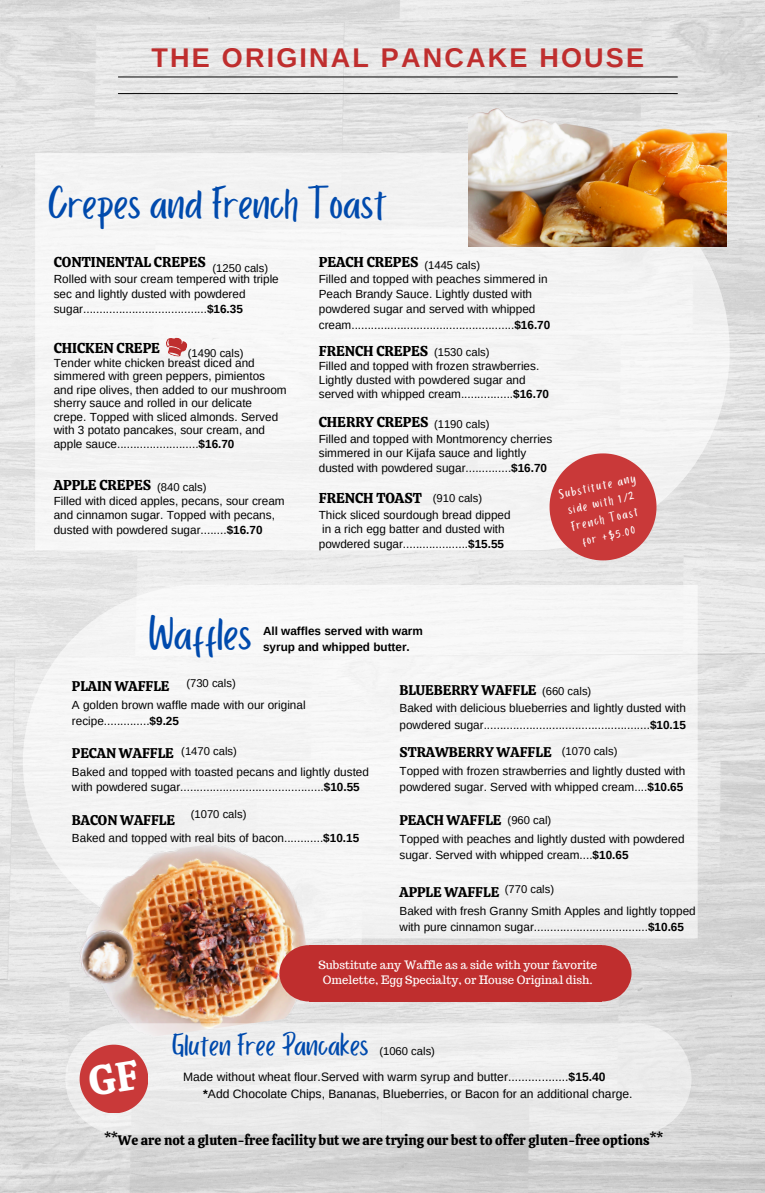
<style>
.page{position:relative;width:765px;height:1193px;background:#fff}
.page>*{position:absolute;margin:0;border:0;box-sizing:border-box;transform-origin:0 0}
.t1{font:49.38px "Porcelain";color:#004aad}
.t2{font:47.38px "Porcelain";color:#004aad}
.t3{font:32.62px "Porcelain";color:#004aad}
.t4{font:700 27px "Arimo";letter-spacing:.08em;color:#bf2e2e}
.t5{font:14.25px "Calistoga";color:#000}
.t6{font:14.12px/16.9px "Porcelain";color:#fff;text-align:center}
.t7{font:14px "Calistoga";color:#000}
.t8{font:13.75px "Calistoga";color:#000}
.t9{font:12.12px "Arimo";color:#000}
.t10{font:11.75px/13.5px "Arimo";color:#000}
.t11{font:11.75px/16.4px "Arimo";color:#000}
.t12{font:700 11.75px/16px "Arimo";color:#000}
.t13{font:11.38px/15.1px "Trocchi";color:#fff;text-align:center}
.t14{font:11.25px "Arimo";color:#000}
.t15{font:11.25px "Arimo";color:#000}
.s1{font-weight:700}
</style>
<div class="page">
<img style="left:0;top:0;width:765px;height:1192px">
<div style="left:35px;top:153px;width:695px;height:397px;background:#f5f5f5"></div>
<svg style="left:163px;top:335px;width:26px;height:23px"></svg>
<div style="left:23px;top:585px;width:675px;height:353px;background:#f5f5f5"></div>
<img style="left:34px;top:831px;width:296px;height:218px">
<img style="left:469px;top:56px;width:257px;height:191px">
<hr style="left:118px;top:93px;width:559px;height:1px;background:#000">
<hr style="left:118px;top:76px;width:559px;height:1px;background:#000">
<svg style="left:550px;top:453px;width:106px;height:107px;background:#d05e5e"></svg>
<div style="left:309px;top:945px;width:179px;height:56px;background:#bf2e2e"></div>
<div style="left:279px;top:945px;width:60px;height:56px;background:#bf2e2e;border-radius:50%"></div>
<div style="left:423px;top:945px;width:179px;height:56px;background:#bf2e2e"></div>
<div style="left:572px;top:945px;width:60px;height:56px;background:#bf2e2e;border-radius:50%"></div>
<svg style="left:65px;top:1023px;width:626px;height:111px"></svg>
<h5 class="t4" style="left:152px;top:43px;width:494px">THE ORIGINAL PANCAKE HOUSE</h5>
<h4 class="t2" style="left:48px;top:178px;width:340px">Crepes and French Toast</h4>
<p class="t5" style="left:54px;top:253px;width:154px">CONTINENTAL CREPES</p>
<p class="t10" style="left:54px;top:271px;width:227px;line-height:15.1px">Rolled with sour cream tempered with triple sec and lightly dusted with powdered sugar......................................<span class="s1">$16.35</span></p>
<p class="t5" style="left:54px;top:339px;width:108px">CHICKEN CREPE</p>
<p class="t10" style="left:54px;top:356px;width:234px">Tender white chicken breast diced and simmered with green peppers, pimientos and ripe olives, then added to our mushroom sherry sauce and rolled in our delicate crepe. Topped with sliced almonds. Served with 3 potato pancakes, sour cream, and apple sauce.........................<span class="s1">$16.70</span></p>
<p class="t5" style="left:54px;top:475px;width:99px">APPLE CREPES</p>
<p class="t10" style="left:54px;top:494px;width:232px;line-height:14.2px">Filled with diced apples, pecans, sour cream and cinnamon sugar. Topped with pecans, dusted with powdered sugar........<span class="s1">$16.70</span></p>
<p class="t14" style="left:213px;top:261px;width:57px">(1250 cals)</p>
<p class="t14" style="left:188px;top:347px;width:57px">(1490 cals)</p>
<p class="t14" style="left:157px;top:481px;width:51px">(840 cals)</p>
<h2 class="t5" style="left:319px;top:252px;width:101px">PEACH CREPES</h2>
<p class="t10" style="left:319px;top:271px;width:233px;line-height:15.4px">Filled and topped with peaches simmered in Peach Brandy Sauce. Lightly dusted with powdered sugar and served with whipped cream..................................................<span class="s1">$16.70</span></p>
<p class="t5" style="left:319px;top:342px;width:111px">FRENCH CREPES</p>
<p class="t10" style="left:319px;top:359px;width:232px">Filled and topped with frozen strawberries.<br>Lightly dusted with powdered sugar and served with whipped cream................<span class="s1">$16.70</span></p>
<h1 class="t5" style="left:319px;top:412px;width:111px">CHERRY CREPES</h1>
<p class="t10" style="left:319px;top:431px;width:235px;line-height:14.5px">Filled and topped with Montmorency cherries simmered in our Kijafa sauce and lightly dusted with powdered sugar..............<span class="s1">$16.70</span></p>
<p class="t5" style="left:319px;top:488px;width:105px">FRENCH TOAST</p>
<p class="t10" style="left:319px;top:508px;width:193px">Thick sliced sourdough bread dipped</p>
<p class="t10" style="left:319px;top:522px;width:187px;line-height:14.5px">in a rich egg batter and dusted with powdered sugar....................<span class="s1">$15.55</span></p>
<p class="t14" style="left:424px;top:258px;width:57px">(1445 cals)</p>
<p class="t14" style="left:434px;top:346px;width:57px">(1530 cals)</p>
<p class="t14" style="left:434px;top:418px;width:57px">(1190 cals)</p>
<p class="t6" style="left:558px;top:487px;width:79px;rotate:-13deg">Substitute any side with 1/2<br>French Toast for +$5.00</p>
<p class="t14" style="left:433px;top:492px;width:51px">(910 cals)</p>
<h1 class="t1" style="left:149px;top:607px;width:104px">Waffles</h1>
<p class="t12" style="left:263px;top:623px;width:161px">All waffles served with warm syrup and whipped butter.</p>
<p class="t14" style="left:186px;top:677px;width:51px">(730 cals)</p>
<p class="t7" style="left:72px;top:677px;width:99px">PLAIN WAFFLE</p>
<p class="t11" style="left:72px;top:696px;width:235px">A golden brown waffle made with our original</p>
<p class="t11" style="left:72px;top:712px;width:109px">recipe..............<span class="s1">$9.25</span></p>
<p class="t7" style="left:72px;top:744px;width:103px">PECAN WAFFLE</p>
<p class="t10" style="left:72px;top:763px;width:299px;line-height:15.9px">Baked and topped with toasted pecans and lightly dusted with powdered sugar............................................<span class="s1">$10.55</span></p>
<p class="t7" style="left:72px;top:811px;width:105px">BACON WAFFLE</p>
<p class="t10" style="left:72px;top:831px;width:289px">Baked and topped with real bits of bacon............<span class="s1">$10.15</span></p>
<p class="t7" style="left:400px;top:680px;width:139px">BLUEBERRY WAFFLE</p>
<p class="t10" style="left:400px;top:700px;width:288px;line-height:16.4px">Baked with delicious blueberries and lightly dusted with powdered sugar...................................................<span class="s1">$10.15</span></p>
<p class="t7" style="left:400px;top:743px;width:154px">STRAWBERRY WAFFLE</p>
<p class="t11" style="left:400px;top:762px;width:287px">Topped with frozen strawberries and lightly dusted with powdered sugar. Served with whipped cream....<span class="s1">$10.65</span></p>
<p class="t7" style="left:400px;top:811px;width:104px">PEACH WAFFLE</p>
<p class="t11" style="left:400px;top:830px;width:287px">Topped with peaches and lightly dusted with powdered sugar. Served with whipped cream....<span class="s1">$10.65</span></p>
<p class="t7" style="left:400px;top:883px;width:101px">APPLE WAFFLE</p>
<p class="t11" style="left:400px;top:902px;width:298px">Baked with fresh Granny Smith Apples and lightly topped with pure cinnamon sugar...................................<span class="s1">$10.65</span></p>
<p class="t14" style="left:542px;top:685px;width:51px">(660 cals)</p>
<p class="t14" style="left:181px;top:745px;width:57px">(1470 cals)</p>
<p class="t14" style="left:562px;top:745px;width:57px">(1070 cals)</p>
<p class="t14" style="left:191px;top:807px;width:57px">(1070 cals)</p>
<h3 class="t15" style="left:508px;top:813px;width:45px">(960 cal)</h3>
<p class="t14" style="left:505px;top:883px;width:51px">(770 cals)</p>
<p class="t13" style="left:318px;top:956px;width:280px">Substitute any Waffle as a side with your favorite<br>Omelette, Egg Specialty, or House Original dish.</p>
<p class="t3" style="left:172px;top:1027px;width:198px">Gluten Free Pancakes</p>
<p class="t9" style="left:183px;top:1070px;width:424px">Made without wheat flour.Served with warm syrup and butter..................<span class="s1">$15.40</span></p>
<p class="t9" style="left:203px;top:1087px;width:431px"><span class="s1">*</span>Add Chocolate Chips, Bananas, Blueberries, or Bacon for an additional charge.</p>
<p class="t14" style="left:379px;top:1044px;width:57px">(1060 cals)</p>
<p class="t8" style="left:104px;top:1131px;width:560px">**We are not a gluten-free facility but we are trying our best to offer gluten-free options**</p>
</div>
